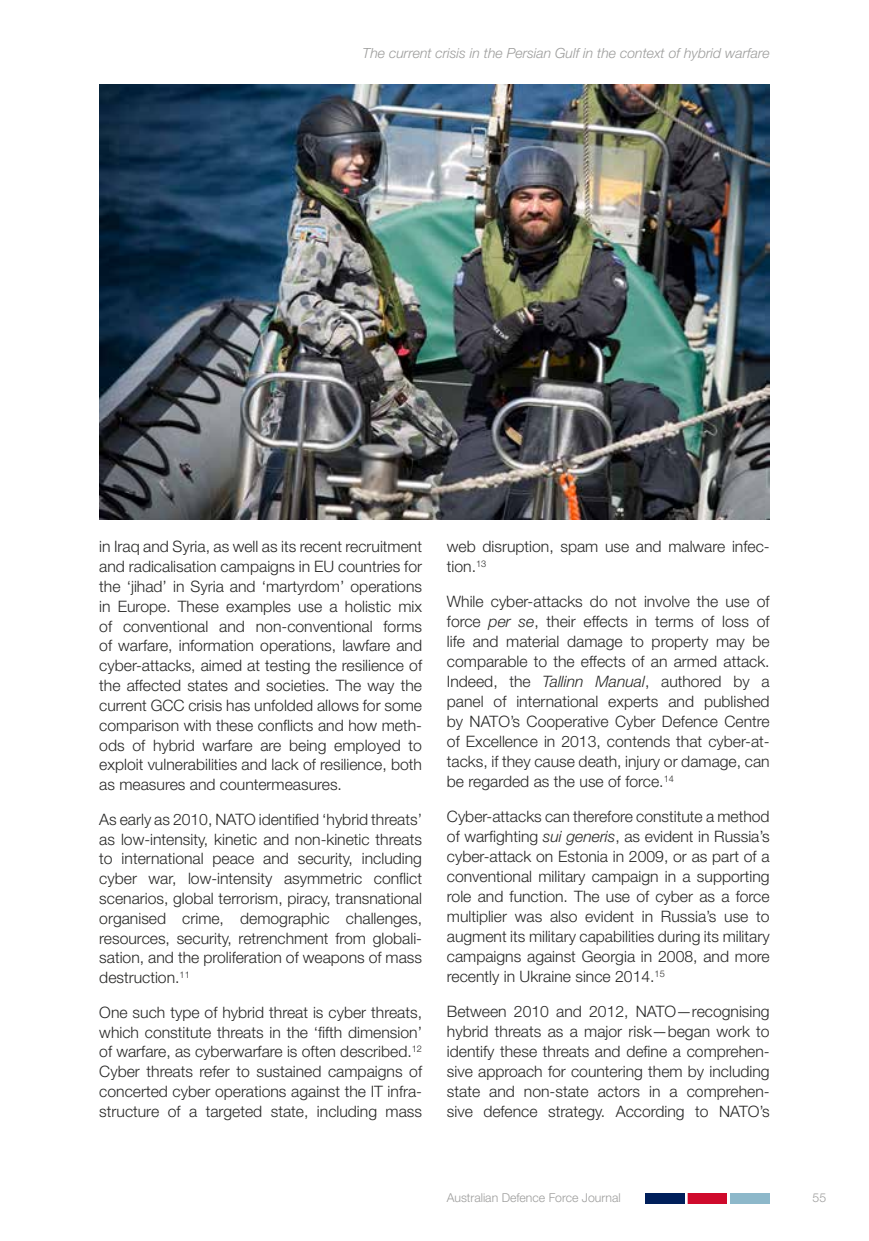
<style>
.page{position:relative;width:869px;height:1241px;background:#fff}
.page>*{position:absolute;margin:0;border:0;box-sizing:border-box;transform-origin:0 0}
.t1{font:300 15.75px/19.8px "Helvetica Neue CE";color:#282827;text-align:justify}
.t2{font:italic 300 14px "Helvetica Neue CE";color:#9d9d9c}
.t3{font:300 12.25px "Helvetica Neue CE";color:#9d9d9c}
.s1{font-style:italic}
</style>
<div class="page">
<div style="left:645px;top:1193px;width:39px;height:10px;background:#001f5b"></div>
<div style="left:687px;top:1193px;width:40px;height:10px;background:#cf0a2c"></div>
<div style="left:729px;top:1193px;width:40px;height:10px;background:#8db8ca"></div>
<img style="left:99px;top:84px;width:670px;height:436px">
<p class="t2" style="left:362px;top:44px;width:408px">The current crisis in the Persian Gulf in the context of hybrid warfare</p>
<p class="t1" style="left:99px;top:536px;width:324px">in Iraq and Syria, as well as its recent recruitment and radicalisation campaigns in EU countries for the ‘jihad’ in Syria and ‘martyrdom’ operations in Europe. These examples use a holistic mix of conventional and non-conventional forms of warfare, information operations, lawfare and cyber-attacks, aimed at testing the resilience of the affected states and societies. The way the current GCC crisis has unfolded allows for some comparison with these conflicts and how meth&shy;ods of hybrid warfare are being employed to exploit vulnerabilities and lack of resilience, both as measures and countermeasures.</p>
<p class="t1" style="left:99px;top:809px;width:324px">As early as 2010, NATO identified ‘hybrid threats’ as low-intensity, kinetic and non-kinetic threats to international peace and security, including cyber war, low-intensity asymmetric conflict scenarios, global terrorism, piracy, transnational organised crime, demographic challenges, resources, security, retrenchment from globali&shy;sation, and the proliferation of weapons of mass destruction.<sup>11</sup></p>
<p class="t1" style="left:99px;top:1002px;width:324px">One such type of hybrid threat is cyber threats, which constitute threats in the ‘fifth dimension’ of warfare, as cyberwarfare is often described.<sup>12<br></sup>Cyber threats refer to sustained campaigns of concerted cyber operations against the IT infra&shy;structure of a targeted state, including mass</p>
<p class="t1" style="left:446px;top:536px;width:324px">web disruption, spam use and malware infec&shy;tion.<sup>13</sup></p>
<p class="t1" style="left:446px;top:591px;width:324px">While cyber-attacks do not involve the use of force <span class="s1">per se</span>, their effects in terms of loss of life and material damage to property may be comparable to the effects of an armed attack.<br>Indeed, the <span class="s1">Tallinn Manual</span>, authored by a panel of international experts and published by NATO’s Cooperative Cyber Defence Centre of Excellence in 2013, contends that cyber-at&shy;tacks, if they cause death, injury or damage, can be regarded as the use of force.<sup>14</sup></p>
<p class="t1" style="left:446px;top:806px;width:324px">Cyber-attacks can therefore constitute a method of warfighting <span class="s1">sui generis</span>, as evident in Russia’s cyber-attack on Estonia in 2009, or as part of a conventional military campaign in a supporting role and function. The use of cyber as a force multiplier was also evident in Russia’s use to augment its military capabilities during its military campaigns against Georgia in 2008, and more recently in Ukraine since 2014.<sup>15</sup></p>
<p class="t1" style="left:446px;top:1001px;width:324px">Between 2010 and 2012, NATO—recognising hybrid threats as a major risk—began work to identify these threats and define a comprehen&shy;sive approach for countering them by including state and non-state actors in a comprehen&shy;sive defence strategy. According to NATO’s</p>
<p class="t3" style="left:446px;top:1189px;width:175px">Australian Defence Force Journal</p>
<p class="t3" style="left:812px;top:1189px;width:15px">55</p>
</div>
